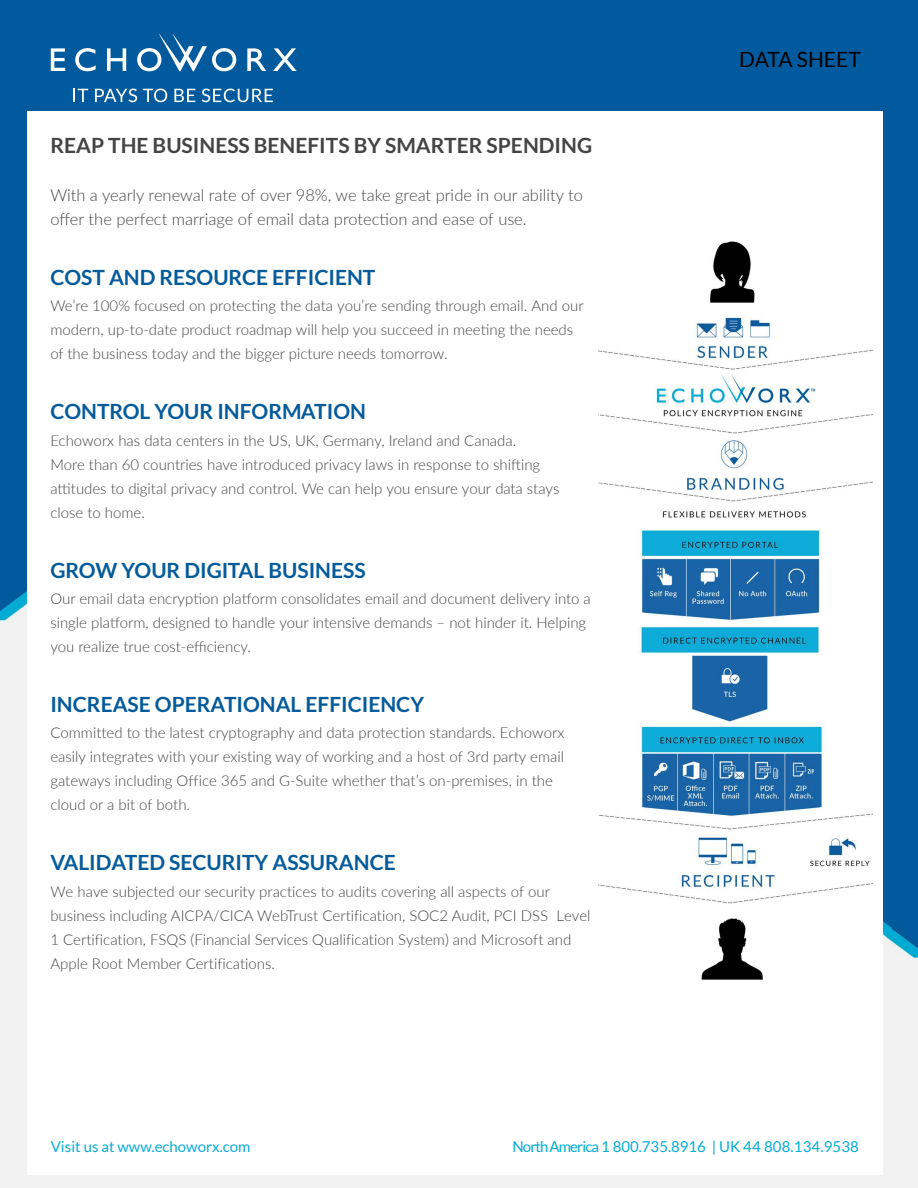
<style>
.page{position:relative;width:918px;height:1188px;background:#fff}
.page>*{position:absolute;margin:0;border:0;box-sizing:border-box;transform-origin:0 0}
.t1{font:700 21px "Lato";color:#045b9b}
.t2{font:700 21px "Lato";color:#444}
.t3{font:21px "Lato";color:#000}
.t4{font:300 16.5px/24px "Lato";color:#444}
.t5{font:300 15px/24px "Lato";color:#444}
.t6{font:15px "Lato";color:#00add5}
.t7{font:15px "Lato";color:#0aacd7}
</style>
<div class="page">
<img style="left:0;top:0;width:918px;height:1188px">
<div style="left:27px;top:111px;width:856px;height:1063px;background:#fff"></div>
<svg style="left:51px;top:48px;width:14px;height:23px"></svg>
<svg style="left:75px;top:48px;width:21px;height:23px"></svg>
<svg style="left:107px;top:48px;width:19px;height:23px"></svg>
<svg style="left:247px;top:48px;width:19px;height:23px"></svg>
<svg style="left:273px;top:48px;width:24px;height:23px"></svg>
<svg style="left:137px;top:34px;width:99px;height:37px"></svg>
<svg style="left:73px;top:89px;width:15px;height:13px"></svg>
<svg style="left:95px;top:89px;width:42px;height:13px"></svg>
<svg style="left:143px;top:89px;width:24px;height:13px"></svg>
<svg style="left:174px;top:89px;width:21px;height:13px"></svg>
<svg style="left:202px;top:89px;width:71px;height:13px"></svg>
<img style="left:598px;top:241px;width:274px;height:739px">
<h1 class="t2" style="left:50px;top:133px;width:543px">REAP THE BUSINESS BENEFITS BY SMARTER SPENDING</h1>
<p class="t4" style="left:50px;top:182px;width:534px">With a yearly renewal rate of over 98%, we take great pride in our ability to offer the perfect marriage of email data protection and ease of use.</p>
<h1 class="t1" style="left:50px;top:265px;width:327px">COST AND RESOURCE EFFICIENT</h1>
<p class="t5" style="left:50px;top:293px;width:535px">We’re 100% focused on protecting the data you’re sending through email. And our modern, up-to-date product roadmap will help you succeed in meeting the needs of the business today and the bigger picture needs tomorrow.</p>
<h1 class="t1" style="left:50px;top:400px;width:317px">CONTROL YOUR INFORMATION</h1>
<p class="t5" style="left:50px;top:428px;width:511px">Echoworx has data centers in the US, UK, Germany, Ireland and Canada.<br>More than 60 countries have introduced privacy laws in response to shifting attitudes to digital privacy and control. We can help you ensure your data stays close to home.</p>
<h1 class="t1" style="left:50px;top:558px;width:317px">GROW YOUR DIGITAL BUSINESS</h1>
<p class="t5" style="left:50px;top:586px;width:542px">Our email data encryption platform consolidates email and document delivery into a single platform, designed to handle your intensive demands – not hinder it. Helping you realize true cost-efficiency.</p>
<h1 class="t1" style="left:50px;top:692px;width:375px">INCREASE OPERATIONAL EFFICIENCY</h1>
<p class="t5" style="left:50px;top:721px;width:516px">Committed to the latest cryptography and data protection standards. Echoworx easily integrates with your existing way of working and a host of 3rd party email gateways including Office 365 and G-Suite whether that’s on-premises, in the cloud or a bit of both.</p>
<h1 class="t1" style="left:50px;top:851px;width:347px">VALIDATED SECURITY ASSURANCE</h1>
<p class="t5" style="left:50px;top:879px;width:542px">We have subjected our security practices to audits covering all aspects of our business including AICPA/CICA WebTrust Certification, SOC2 Audit, PCI DSS Level 1 Certification, FSQS (Financial Services Qualification System) and Microsoft and Apple Root Member Certifications.</p>
<h1 class="t3" style="left:739px;top:48px;width:123px">DATA SHEET</h1>
<p class="t7" style="left:51px;top:1138px;width:201px">Visit us at www.echoworx.com</p>
<p class="t6" style="left:512px;top:1138px;width:348px">North America 1 800.735.8916 | UK 44 808.134.9538</p>
</div>
